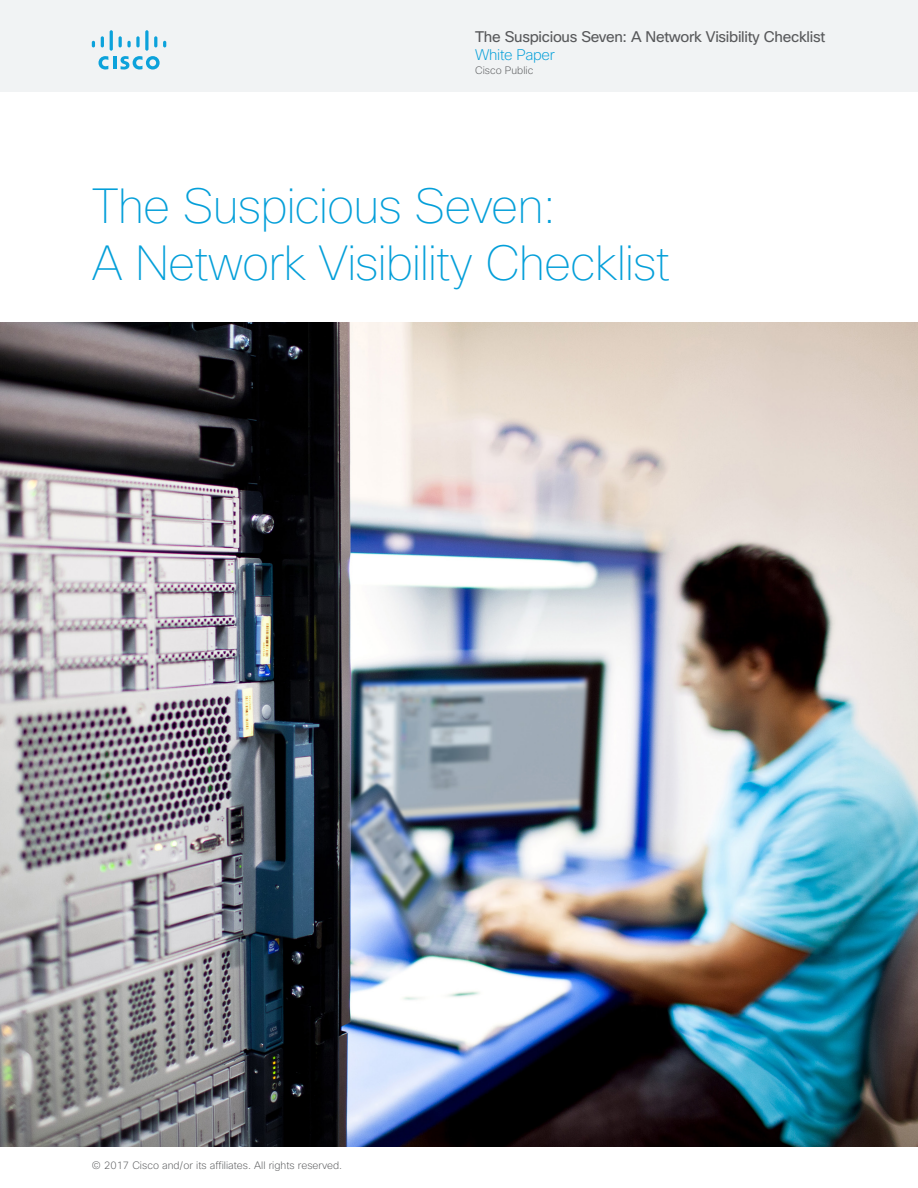
<style>
.page{position:relative;width:918px;height:1188px;background:#fff}
.page>*{position:absolute;margin:0;border:0;box-sizing:border-box;transform-origin:0 0}
.Title_Headline{font:100 48px/57px "Cisco Sans";letter-spacing:-.02em;color:#049fd9}
.t1{font:15px "Cisco Sans";letter-spacing:-.02em;color:#58595b}
.t2{font:200 15px "Cisco Sans";letter-spacing:-.02em;color:#049fd9}
.t3{font:200 10.5px "Cisco Sans";color:#58595b}
</style>
<div class="page">
<div style="left:0;top:0;width:918px;height:92px;background:#f1f3f4"></div>
<svg style="left:99px;top:56px;width:61px;height:14px"></svg>
<svg style="left:92px;top:41px;width:3px;height:6px"></svg>
<svg style="left:101px;top:36px;width:3px;height:11px"></svg>
<hr style="left:110px;top:30px;width:3px;height:21px;background:#0ca2db;border-radius:2px">
<svg style="left:119px;top:36px;width:12px;height:11px"></svg>
<svg style="left:136px;top:36px;width:4px;height:11px"></svg>
<svg style="left:145px;top:30px;width:4px;height:21px"></svg>
<svg style="left:154px;top:36px;width:3px;height:11px"></svg>
<svg style="left:163px;top:41px;width:3px;height:6px"></svg>
<img style="left:0;top:322px;width:918px;height:825px">
<h2 class="t1" style="left:475px;top:27px;width:352px">The Suspicious Seven: A Network Visibility Checklist</h2>
<h2 class="t2" style="left:475px;top:45px;width:81px">White Paper</h2>
<p class="t3" style="left:475px;top:63px;width:60px">Cisco Public</p>
<p class="Title_Headline" style="left:92px;top:177px;width:580px">The Suspicious Seven:<br>A Network Visibility Checklist</p>
<p class="t3" style="left:92px;top:1159px;width:252px">© 2017 Cisco and/or its affiliates. All rights reserved.</p>
</div>
